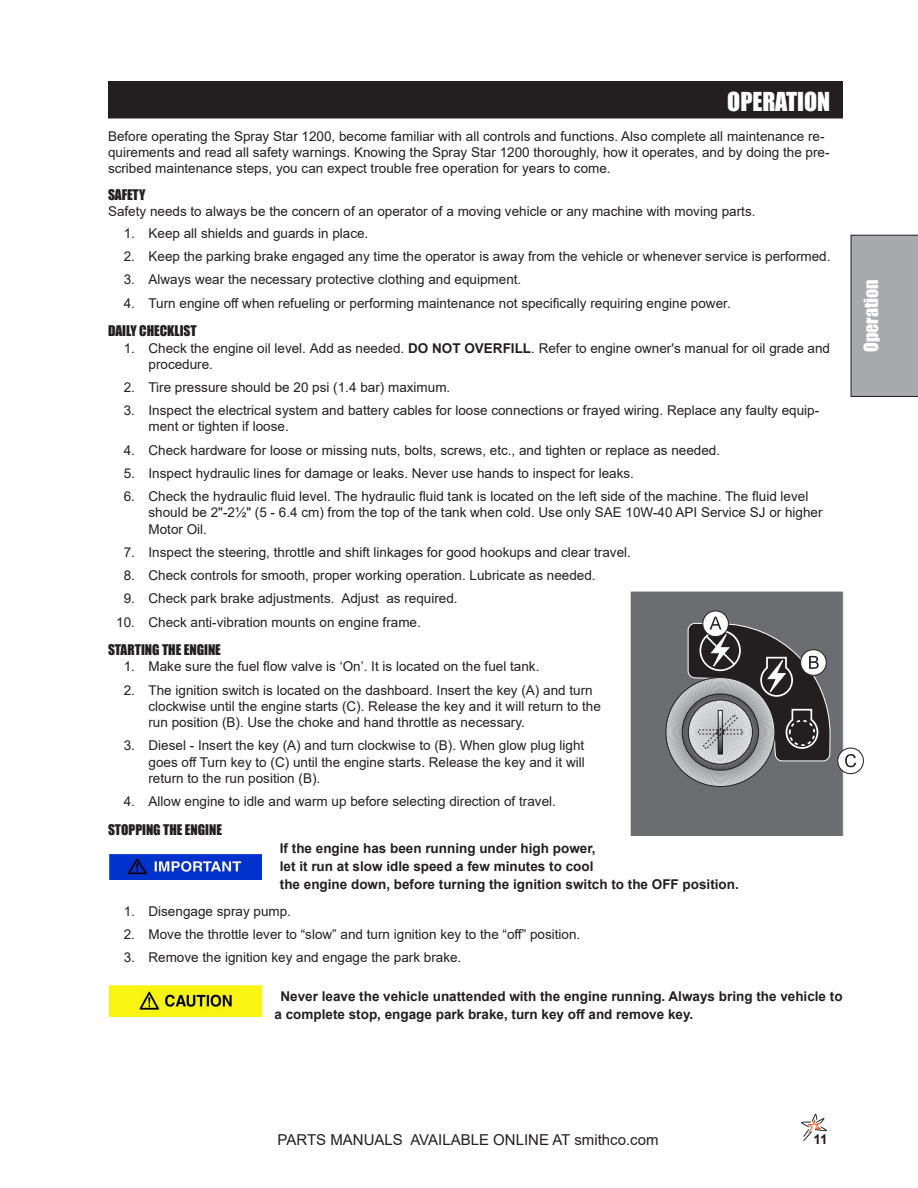
<style>
.page{position:relative;width:918px;height:1188px;background:#fff}
.page>*{position:absolute;margin:0;border:0;box-sizing:border-box;transform-origin:0 0}
.Header_Right{font:24px "Impact";color:#fff}
.t1{font:18px "Impact";color:#fff}
.t2{font:15px "Arial";color:#231f20}
._1__2__3{font:13.5px/16.2px "Arial";color:#231f20}
.Body_text{font:13.5px/16.2px "Arial";color:#231f20}
.Warning_Danger_Caution{font:700 13.5px/18px "Arial";color:#231f20}
.Subhead_1{font:13.5px "Impact";color:#231f20}
.s1{font-weight:700}
</style>
<div class="page">
<img style="left:801px;top:1113px;width:26px;height:28px">
<div style="left:851px;top:235px;width:67px;height:162px;background:#a8a9ad"></div>
<div style="left:630px;top:591px;width:213px;height:245px;background:#6c6d70"></div>
<div style="left:630px;top:591px;width:214px;height:246px;border:1px solid #fff"></div>
<svg style="left:703px;top:611px;width:25px;height:26px"></svg>
<div style="left:702px;top:611px;width:27px;height:26px;border:1px solid #231f20;border-radius:50%"></div>
<div style="left:838px;top:748px;width:25px;height:26px;background:#fff;border-radius:50%"></div>
<div style="left:837px;top:748px;width:27px;height:26px;border:1px solid #231f20;border-radius:50%"></div>
<svg style="left:845px;top:754px;width:11px;height:13px"></svg>
<svg style="left:666px;top:617px;width:165px;height:170px"></svg>
<div style="left:108px;top:81px;width:735px;height:30px;background:#231f20"></div>
<div style="left:108px;top:111px;width:735px;height:7px;background:#231f20"></div>
<img style="left:108px;top:985px;width:155px;height:31px">
<img style="left:109px;top:854px;width:153px;height:25px">
<p class="Header_Right" style="left:727px;top:83px;width:105px">OPERATION</p>
<p class="Body_text" style="left:108px;top:128px;width:723px">Before operating the Spray Star 1200, become familiar with all controls and functions. Also complete all maintenance re&shy;quirements and read all safety warnings. Knowing the Spray Star 1200 thoroughly, how it operates, and by doing the pre&shy;scribed maintenance steps, you can expect trouble free operation for years to come.</p>
<p class="Subhead_1" style="left:108px;top:184px;width:39px">SAFETY</p>
<p class="Body_text" style="left:108px;top:203px;width:649px">Safety needs to always be the concern of an operator of a moving vehicle or any machine with moving parts.</p>
<p class="_1__2__3" style="left:124px;top:225px;width:246px">1. Keep all shields and guards in place.</p>
<p class="_1__2__3" style="left:124px;top:248px;width:708px">2. Keep the parking brake engaged any time the operator is away from the vehicle or whenever service is performed.</p>
<p class="_1__2__3" style="left:124px;top:271px;width:399px">3. Always wear the necessary protective clothing and equipment.</p>
<p class="_1__2__3" style="left:124px;top:295px;width:609px">4. Turn engine off when refueling or performing maintenance not specifically requiring engine power.</p>
<p class="Subhead_1" style="left:108px;top:321px;width:90px">DAILY CHECKLIST</p>
<p class="_1__2__3" style="left:148px;top:340px;width:683px;text-indent:-25px">1. Check the engine oil level. Add as needed. <span class="s1">DO NOT OVERFILL</span>. Refer to engine owner's manual for oil grade and procedure.</p>
<p class="_1__2__3" style="left:124px;top:379px;width:328px">2. Tire pressure should be 20 psi (1.4 bar) maximum.</p>
<p class="_1__2__3" style="left:148px;top:402px;width:672px;text-indent:-25px">3. Inspect the electrical system and battery cables for loose connections or frayed wiring. Replace any faulty equip&shy;ment or tighten if loose.</p>
<p class="_1__2__3" style="left:124px;top:442px;width:598px">4. Check hardware for loose or missing nuts, bolts, screws, etc., and tighten or replace as needed.</p>
<p class="_1__2__3" style="left:124px;top:465px;width:512px">5. Inspect hydraulic lines for damage or leaks. Never use hands to inspect for leaks.</p>
<p class="_1__2__3" style="left:148px;top:488px;width:676px;text-indent:-25px">6. Check the hydraulic fluid level. The hydraulic fluid tank is located on the left side of the machine. The fluid level should be 2"-2½" (5 - 6.4 cm) from the top of the tank when cold. Use only SAE 10W-40 API Service SJ or higher<br>Motor Oil.</p>
<p class="_1__2__3" style="left:124px;top:544px;width:509px">7. Inspect the steering, throttle and shift linkages for good hookups and clear travel.</p>
<p class="_1__2__3" style="left:124px;top:567px;width:473px">8. Check controls for smooth, proper working operation. Lubricate as needed.</p>
<p class="_1__2__3" style="left:124px;top:590px;width:335px">9. Check park brake adjustments. Adjust as required.</p>
<p class="_1__2__3" style="left:116px;top:614px;width:306px">10. Check anti-vibration mounts on engine frame.</p>
<p class="Subhead_1" style="left:108px;top:639px;width:114px">STARTING THE ENGINE</p>
<p class="_1__2__3" style="left:124px;top:658px;width:417px">1. Make sure the fuel flow valve is ‘On’. It is located on the fuel tank.</p>
<p class="_1__2__3" style="left:148px;top:682px;width:454px;text-indent:-25px">2. The ignition switch is located on the dashboard. Insert the key (A) and turn clockwise until the engine starts (C). Release the key and it will return to the run position (B). Use the choke and hand throttle as necessary.</p>
<p class="_1__2__3" style="left:148px;top:737px;width:438px;text-align:justify;text-indent:-25px">3. Diesel - Insert the key (A) and turn clockwise to (B). When glow plug light goes off Turn key to (C) until the engine starts. Release the key and it will return to the run position (B).</p>
<p class="_1__2__3" style="left:124px;top:793px;width:434px">4. Allow engine to idle and warm up before selecting direction of travel.</p>
<p class="Subhead_1" style="left:108px;top:819px;width:116px">STOPPING THE ENGINE</p>
<p class="Warning_Danger_Caution" style="left:280px;top:839px;width:461px">If the engine has been running under high power,<br>let it run at slow idle speed a few minutes to cool<br>the engine down, before turning the ignition switch to the OFF position.</p>
<p class="_1__2__3" style="left:124px;top:903px;width:169px">1. Disengage spray pump.</p>
<p class="_1__2__3" style="left:124px;top:926px;width:458px">2. Move the throttle lever to “slow” and turn ignition key to the “off” position.</p>
<p class="_1__2__3" style="left:124px;top:949px;width:339px">3. Remove the ignition key and engage the park brake.</p>
<p class="Warning_Danger_Caution" style="left:274px;top:987px;width:570px;text-indent:6px">Never leave the vehicle unattended with the engine running. Always bring the vehicle to a complete stop, engage park brake, turn key off and remove key.</p>
<h2 class="t1" style="left:857px;top:352px;width:74px;rotate:-90deg">Operation</h2>
<p class="t2" style="left:278px;top:1129px;width:382px">PARTS MANUALS AVAILABLE ONLINE AT smithco.com</p>
<p class="Warning_Danger_Caution" style="left:813px;top:1130px;width:16px">11</p>
</div>
